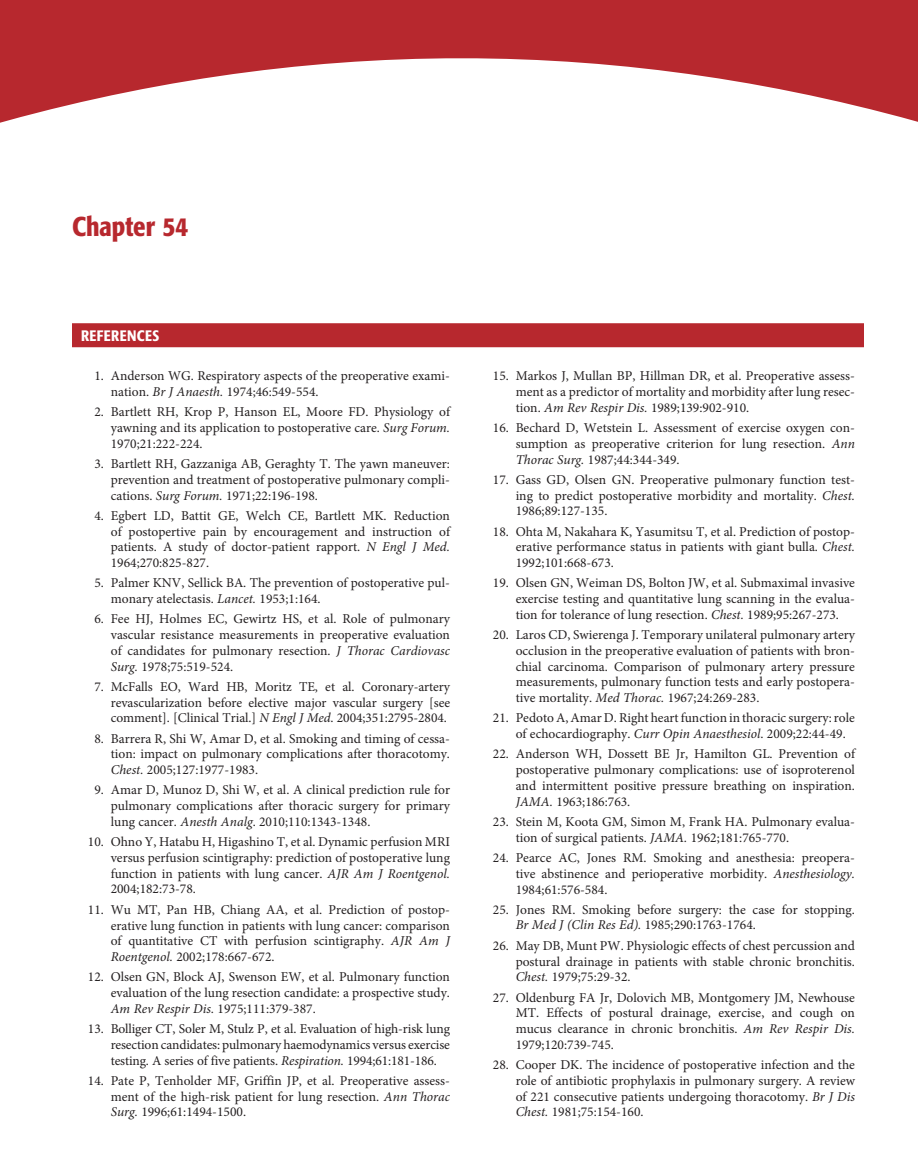
<style>
.page{position:relative;width:918px;height:1175px;background:#fff}
.page>*{position:absolute;margin:0;border:0;box-sizing:border-box;transform-origin:0 0}
.t1{font:500 condensed 27px "Formata";color:#b7282e}
.t2{font:500 condensed 15px "Formata";letter-spacing:.03em;color:#fff}
.t3{font:13.5px/15.8px "Minion Pro";color:#231f20;text-align:justify}
.s1{font-style:italic}
</style>
<div class="page">
<svg style="left:0;top:0;width:918px;height:123px;fill:#b7282e"></svg>
<div style="left:72px;top:323px;width:792px;height:24px;background:#b7282e"></div>
<h1 class="t1" style="left:72px;top:215px;width:118px">Chapter 54</h1>
<p class="t2" style="left:81px;top:329px;width:80px">REFERENCES</p>
<p class="t3" style="left:111px;top:369px;width:341px;text-indent:-16px">1. Anderson WG. Respiratory aspects of the preoperative exami&shy;nation. <span class="s1">Br J Anaesth.</span> 1974;46:549-554.</p>
<p class="t3" style="left:111px;top:405px;width:341px;text-indent:-16px">2. Bartlett RH, Krop P, Hanson EL, Moore FD. Physiology of yawning and its application to postoperative care. <span class="s1">Surg Forum.<br></span>1970;21:222-224.</p>
<p class="t3" style="left:111px;top:457px;width:341px;text-indent:-16px">3. Bartlett RH, Gazzaniga AB, Geraghty T. The yawn maneuver: prevention and treatment of postoperative pulmonary compli&shy;cations. <span class="s1">Surg Forum.</span> 1971;22:196-198.</p>
<p class="t3" style="left:111px;top:508px;width:341px;text-indent:-16px">4. Egbert LD, Battit GE, Welch CE, Bartlett MK. Reduction of postopertive pain by encouragement and instruction of patients. A study of doctor-patient rapport. <span class="s1">N Engl J Med.<br></span>1964;270:825-827.</p>
<p class="t3" style="left:111px;top:576px;width:341px;text-indent:-16px">5. Palmer KNV, Sellick BA. The prevention of postoperative pul&shy;monary atelectasis. <span class="s1">Lancet.</span> 1953;1:164.</p>
<p class="t3" style="left:111px;top:612px;width:341px;text-indent:-16px">6. Fee HJ, Holmes EC, Gewirtz HS, et al. Role of pulmonary vascular resistance measurements in preoperative evaluation of candidates for pulmonary resection. <span class="s1">J Thorac Cardiovasc Surg.</span> 1978;75:519-524.</p>
<p class="t3" style="left:111px;top:679px;width:341px;text-indent:-16px">7. McFalls EO, Ward HB, Moritz TE, et al. Coronary-artery revascularization before elective major vascular surgery [see comment]. [Clinical Trial.] <span class="s1">N Engl J Med</span>. 2004;351:2795-2804.</p>
<p class="t3" style="left:111px;top:731px;width:341px;text-indent:-16px">8. Barrera R, Shi W, Amar D, et al. Smoking and timing of cessa&shy;tion: impact on pulmonary complications after thoracotomy.<br><span class="s1">Chest.</span> 2005;127:1977-1983.</p>
<p class="t3" style="left:111px;top:783px;width:341px;text-indent:-16px">9. Amar D, Munoz D, Shi W, et al. A clinical prediction rule for pulmonary complications after thoracic surgery for primary lung cancer. <span class="s1">Anesth Analg</span>. 2010;110:1343-1348.</p>
<p class="t3" style="left:111px;top:835px;width:341px;text-indent:-23px">10. Ohno Y, Hatabu H, Higashino T, et al. Dynamic perfusion MRI versus perfusion scintigraphy: prediction of postoperative lung function in patients with lung cancer. <span class="s1">AJR Am J Roentgenol.<br></span>2004;182:73-78.</p>
<p class="t3" style="left:111px;top:902px;width:341px;text-indent:-23px">11. Wu MT, Pan HB, Chiang AA, et al. Prediction of postop&shy;erative lung function in patients with lung cancer: comparison of quantitative CT with perfusion scintigraphy. <span class="s1">AJR Am J Roentgenol.</span> 2002;178:667-672.</p>
<p class="t3" style="left:111px;top:970px;width:341px;text-indent:-23px">12. Olsen GN, Block AJ, Swenson EW, et al. Pulmonary function evaluation of the lung resection candidate: a prospective study.<br><span class="s1">Am Rev Respir Dis.</span> 1975;111:379-387.</p>
<p class="t3" style="left:111px;top:1021px;width:341px;text-indent:-23px">13. Bolliger CT, Soler M, Stulz P, et al. Evaluation of high-risk lung resection candidates: pulmonary haemodynamics versus exercise testing. A series of five patients. <span class="s1">Respiration.</span> 1994;61:181-186.</p>
<p class="t3" style="left:111px;top:1073px;width:341px;text-indent:-23px">14. Pate P, Tenholder MF, Griffin JP, et al. Preoperative assess&shy;ment of the high-risk patient for lung resection. <span class="s1">Ann Thorac Surg.</span> 1996;61:1494-1500.</p>
<p class="t3" style="left:516px;top:369px;width:341px;text-indent:-23px">15. Markos J, Mullan BP, Hillman DR, et al. Preoperative assess&shy;ment as a predictor of mortality and morbidity after lung resec&shy;tion. <span class="s1">Am Rev Respir Dis.</span> 1989;139:902-910.</p>
<p class="t3" style="left:516px;top:421px;width:341px;text-indent:-23px">16. Bechard D, Wetstein L. Assessment of exercise oxygen con&shy;sumption as preoperative criterion for lung resection. <span class="s1">Ann Thorac Surg.</span> 1987;44:344-349.</p>
<p class="t3" style="left:516px;top:472px;width:341px;text-indent:-23px">17. Gass GD, Olsen GN. Preoperative pulmonary function test&shy;ing to predict postoperative morbidity and mortality. <span class="s1">Chest.<br></span>1986;89:127-135.</p>
<p class="t3" style="left:516px;top:524px;width:341px;text-indent:-23px">18. Ohta M, Nakahara K, Yasumitsu T, et al. Prediction of postop&shy;erative performance status in patients with giant bulla. <span class="s1">Chest.<br></span>1992;101:668-673.</p>
<p class="t3" style="left:516px;top:576px;width:341px;text-indent:-23px">19. Olsen GN, Weiman DS, Bolton JW, et al. Submaximal invasive exercise testing and quantitative lung scanning in the evalua&shy;tion for tolerance of lung resection. <span class="s1">Chest.</span> 1989;95:267-273.</p>
<p class="t3" style="left:516px;top:628px;width:341px;text-indent:-23px">20. Laros CD, Swierenga J. Temporary unilateral pulmonary artery occlusion in the preoperative evaluation of patients with bron&shy;chial carcinoma. Comparison of pulmonary artery pressure measurements, pulmonary function tests and early postopera&shy;tive mortality. <span class="s1">Med Thorac.</span> 1967;24:269-283.</p>
<p class="t3" style="left:516px;top:711px;width:341px;text-indent:-23px">21. Pedoto A, Amar D. Right heart function in thoracic surgery: role of echocardiography. <span class="s1">Curr Opin Anaesthesiol</span>. 2009;22:44-49.</p>
<p class="t3" style="left:516px;top:747px;width:341px;text-indent:-23px">22. Anderson WH, Dossett BE Jr, Hamilton GL. Prevention of postoperative pulmonary complications: use of isoproterenol and intermittent positive pressure breathing on inspiration.<br><span class="s1">JAMA.</span> 1963;186:763.</p>
<p class="t3" style="left:516px;top:814px;width:341px;text-indent:-23px">23. Stein M, Koota GM, Simon M, Frank HA. Pulmonary evalua&shy;tion of surgical patients. <span class="s1">JAMA.</span> 1962;181:765-770.</p>
<p class="t3" style="left:516px;top:851px;width:341px;text-indent:-23px">24. Pearce AC, Jones RM. Smoking and anesthesia: preopera&shy;tive abstinence and perioperative morbidity. <span class="s1">Anesthesiology.<br></span>1984;61:576-584.</p>
<p class="t3" style="left:516px;top:902px;width:341px;text-indent:-23px">25. Jones RM. Smoking before surgery: the case for stopping.<br><span class="s1">Br Med J (Clin Res Ed).</span> 1985;290:1763-1764.</p>
<p class="t3" style="left:516px;top:938px;width:341px;text-indent:-23px">26. May DB, Munt PW. Physiologic effects of chest percussion and postural drainage in patients with stable chronic bronchitis.<br><span class="s1">Chest.</span> 1979;75:29-32.</p>
<p class="t3" style="left:516px;top:990px;width:341px;text-indent:-23px">27. Oldenburg FA Jr, Dolovich MB, Montgomery JM, Newhouse MT. Effects of postural drainage, exercise, and cough on mucus clearance in chronic bronchitis. <span class="s1">Am Rev Respir Dis.<br></span>1979;120:739-745.</p>
<p class="t3" style="left:516px;top:1057px;width:341px;text-indent:-23px">28. Cooper DK. The incidence of postoperative infection and the role of antibiotic prophylaxis in pulmonary surgery. A review of 221 consecutive patients undergoing thoracotomy. <span class="s1">Br J Dis Chest.</span> 1981;75:154-160.</p>
</div>
